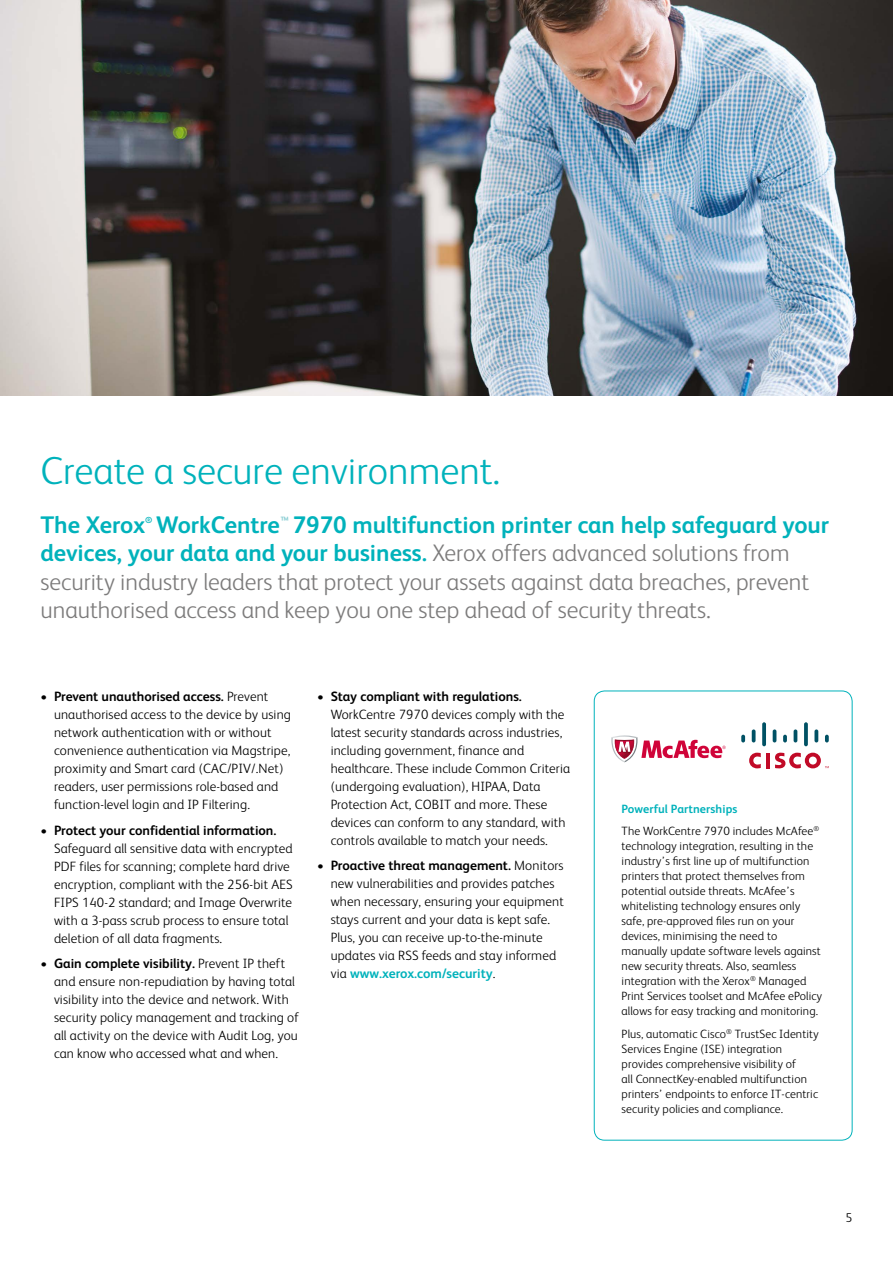
<style>
.page{position:relative;width:893px;height:1263px;background:#fff}
.page>*{position:absolute;margin:0;border:0;box-sizing:border-box;transform-origin:0 0}
.t1{font:300 39px "Xerox Sans";color:#00b2bb}
.t2{font:300 24px/28.5px "Xerox Sans";color:#7c7b7b}
.t3{font:700 24px "Xerox Sans";letter-spacing:-.005em;color:#00b2bb}
.t4{font:300 13.5px/18px "Xerox Sans";letter-spacing:.01em;color:#000}
.t5{font:300 12.75px "Xerox Sans";color:#000}
.t6{font:300 12px/15px "Xerox Sans";letter-spacing:.01em;color:#000}
.t7{font:700 8.7px "Xerox Sans";color:#00b2bb}
.s1{font-weight:700;color:#00b2bb}
.s2{font-weight:700}
</style>
<div class="page">
<div style="left:594px;top:691px;width:258px;height:449px;border:1px solid #00b2bb;border-radius:10px"></div>
<img style="left:0;top:0;width:893px;height:395px">
<hr style="left:766px;top:753px;width:4px;height:15px;background:#c10a27">
<svg style="left:749px;top:753px;width:12px;height:15px"></svg>
<svg style="left:741px;top:735px;width:4px;height:7px"></svg>
<svg style="left:752px;top:729px;width:3px;height:13px"></svg>
<svg style="left:762px;top:722px;width:4px;height:24px"></svg>
<svg style="left:773px;top:729px;width:3px;height:13px"></svg>
<svg style="left:783px;top:735px;width:4px;height:7px"></svg>
<svg style="left:794px;top:729px;width:3px;height:13px"></svg>
<svg style="left:804px;top:722px;width:4px;height:24px"></svg>
<svg style="left:814px;top:729px;width:4px;height:13px"></svg>
<svg style="left:825px;top:735px;width:4px;height:7px"></svg>
<svg style="left:775px;top:753px;width:54px;height:15px"></svg>
<svg style="left:611px;top:735px;width:115px;height:27px"></svg>
<svg style="left:9px;top:0;width:637px;height:4px;background:#5d5756"></svg>
<h1 class="t1" style="left:40px;top:445px;width:461px">Create a secure environment.</h1>
<h2 class="t3" style="left:40px;top:508px;width:106px">The Xerox</h2>
<p class="t7" style="left:145px;top:514px;width:9px">®</p>
<p class="t2" style="left:41px;top:509px;width:790px;text-indent:116px"><span class="s1">WorkCentre</span><sup>™</sup> <span class="s1">7970 multifunction printer can help safeguard your devices, your data and your business.</span> Xerox offers advanced solutions from security industry leaders that protect your assets against data breaches, prevent unauthorised access and keep you one step ahead of security threats.</p>
<p class="t4" style="left:54px;top:687px;width:239px;text-indent:-14px">• <span class="s2">Prevent unauthorised access.</span> Prevent unauthorised access to the device by using network authentication with or without convenience authentication via Magstripe, proximity and Smart card (CAC/PIV/.Net) readers, user permissions role-based and function-level login and IP Filtering.</p>
<p class="t4" style="left:54px;top:820px;width:240px;text-indent:-14px">• <span class="s2">Protect your confidential information.<br></span>Safeguard all sensitive data with encrypted PDF files for scanning; complete hard drive encryption, compliant with the 256-bit AES FIPS 140-2 standard; and Image Overwrite with a 3-pass scrub process to ensure total deletion of all data fragments.</p>
<p class="t4" style="left:54px;top:954px;width:247px;text-indent:-14px">• <span class="s2">Gain complete visibility.</span> Prevent IP theft and ensure non-repudiation by having total visibility into the device and network. With security policy management and tracking of all activity on the device with Audit Log, you can know who accessed what and when.</p>
<p class="t4" style="left:331px;top:687px;width:241px;text-indent:-14px">• <span class="s2">Stay compliant with regulations.<br></span>WorkCentre 7970 devices comply with the latest security standards across industries, including government, finance and healthcare. These include Common Criteria (undergoing evaluation), HIPAA, Data Protection Act, COBIT and more. These devices can conform to any standard, with controls available to match your needs.</p>
<p class="t4" style="left:331px;top:856px;width:235px;text-indent:-13px">• <span class="s2">Proactive threat management.</span> Monitors new vulnerabilities and provides patches when necessary, ensuring your equipment stays current and your data is kept safe.<br>Plus, you can receive up-to-the-minute updates via RSS feeds and stay informed via <span class="s1">www.xerox.com/security</span>.</p>
<p class="t6" style="left:622px;top:797px;width:199px;line-height:22.5px"><span class="s1">Powerful Partnerships<br></span>The WorkCentre 7970 includes McAfee<sup>®</sup></p>
<p class="t6" style="left:622px;top:838px;width:202px">technology integration, resulting in the industry’s first line up of multifunction printers that protect themselves from potential outside threats. McAfee’s whitelisting technology ensures only safe, pre-approved files run on your devices, minimising the need to manually update software levels against new security threats. Also, seamless integration with the Xerox<sup>®</sup> Managed Print Services toolset and McAfee ePolicy allows for easy tracking and monitoring.</p>
<p class="t6" style="left:622px;top:1025px;width:199px">Plus, automatic Cisco<sup>®</sup> TrustSec Identity Services Engine (ISE) integration provides comprehensive visibility of<br>all ConnectKey-enabled multifunction printers’ endpoints to enforce IT-centric security policies and compliance.</p>
<p class="t5" style="left:846px;top:1210px;width:8px">5</p>
</div>
